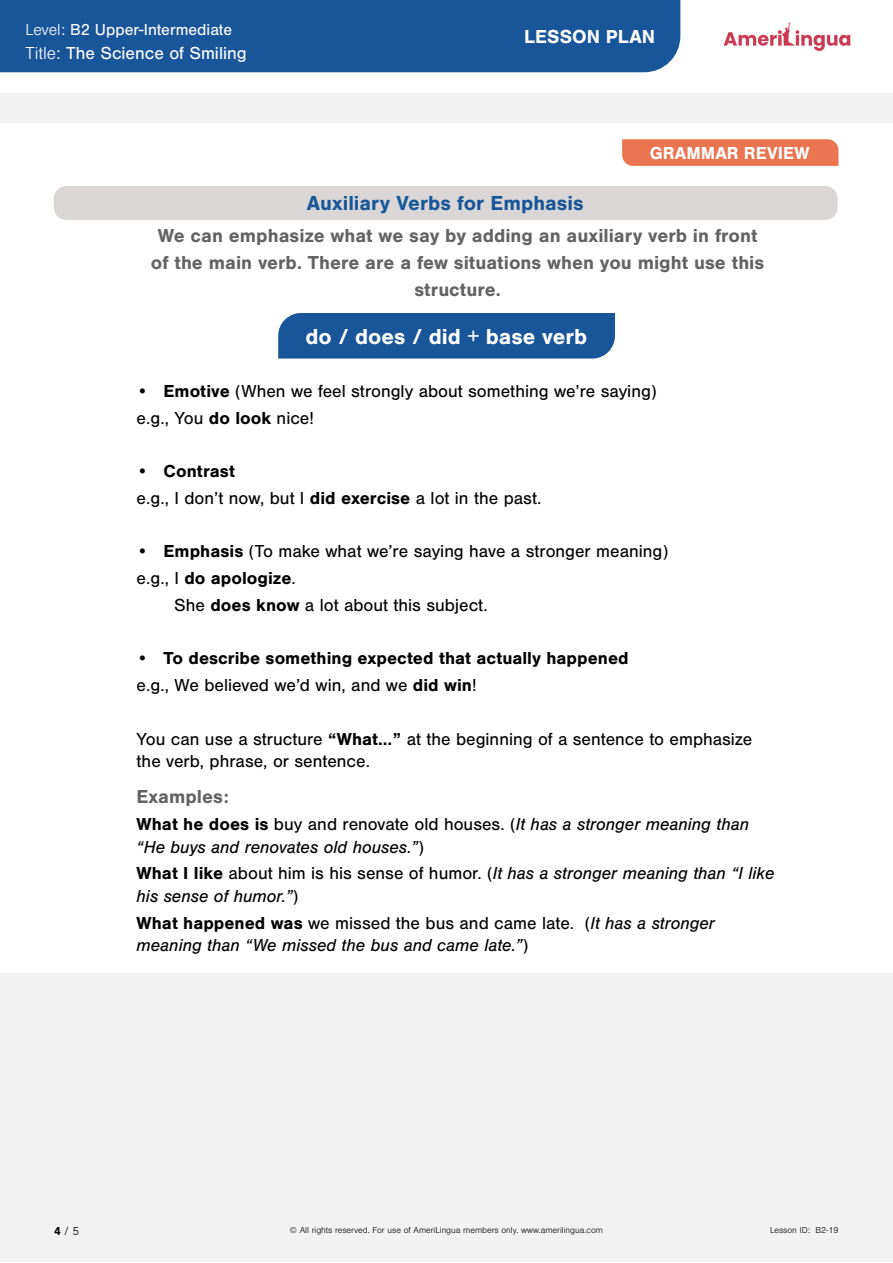
<style>
.page{position:relative;width:893px;height:1263px;background:#fff}
.page>*{position:absolute;margin:0;border:0;box-sizing:border-box;transform-origin:0 0}
.t1{font:700 22.5px "Nimbus San";color:#fff}
.t2{font:700 21px "Nimbus San";color:#195699}
.t3{font:700 19.5px/27px "Nimbus San";color:#646363;text-align:center}
.t4{font:700 19.5px "Nimbus San";color:#fff}
.t5{font:18px/26.7px "Nimbus San";color:#000}
.t6{font:italic 18px/22.5px "Nimbus San";color:#000}
.t7{font:700 18px/26.7px "Nimbus San";color:#000}
.t8{font:18px "Nimbus San";color:#fff}
.t9{font:700 18px "Nimbus San";letter-spacing:.005em;color:#fff}
.t10{font:16.5px "Nimbus San";color:#fff}
.t11{font:300 12px "Nimbus San";color:#000}
.t12{font:300 9px "Nimbus San";color:#000}
.s1{font-weight:300}
.s2{font-weight:700}
.s3{font-weight:400}
.s4{font-weight:700;font-style:normal}
.s5{font-style:normal}
</style>
<div class="page">
<div style="left:0;top:94px;width:893px;height:1168px;background:#f2f2f2"></div>
<div style="left:0;top:0;width:680px;height:72px;background:#195699"></div>
<img style="left:723px;top:22px;width:128px;height:29px">
<div style="left:0;top:123px;width:893px;height:849px;background:#fff"></div>
<svg style="left:622px;top:139px;width:216px;height:27px;background:#ea7853"></svg>
<div style="left:54px;top:186px;width:784px;height:34px;background:#dad6d5;border-radius:13px"></div>
<div style="left:278px;top:313px;width:337px;height:46px;background:#195699"></div>
<p class="t10" style="left:26px;top:20px;width:208px"><span class="s1">Level:</span> B2 Upper-Intermediate</p>
<p class="t4" style="left:524px;top:26px;width:132px">LESSON PLAN</p>
<p class="t8" style="left:26px;top:43px;width:223px"><span class="s1">Title:</span> The Science of Smiling</p>
<p class="t2" style="left:307px;top:191px;width:278px">Auxiliary Verbs for Emphasis</p>
<p class="t9" style="left:650px;top:143px;width:161px">GRAMMAR REVIEW</p>
<p class="t3" style="left:151px;top:222px;width:615px">We can emphasize what we say by adding an auxiliary verb in front of the main verb. There are a few situations when you might use this structure.</p>
<p class="t1" style="left:306px;top:324px;width:283px">do / does / did + base verb</p>
<p class="t5" style="left:137px;top:378px;width:522px"><span class="s2">• Emotive</span> (When we feel strongly about something we’re saying) e.g., You <span class="s2">do look</span> nice!</p>
<p class="t5" style="left:137px;top:458px;width:406px"><span class="s2">• Contrast<br></span>e.g., I don’t now, but I <span class="s2">did exercise</span> a lot in the past.</p>
<p class="t5" style="left:137px;top:538px;width:533px"><span class="s2">• Emphasis</span> (To make what we’re saying have a stronger meaning)</p>
<p class="t7" style="left:137px;top:565px;width:161px"><span class="s3">e.g., I</span> do apologize<span class="s3">.</span></p>
<p class="t5" style="left:174px;top:592px;width:315px">She <span class="s2">does know</span> a lot about this subject.</p>
<p class="t7" style="left:137px;top:645px;width:494px">• To describe something expected that actually happened <span class="s3">e.g., We believed we’d win, and we</span> did win<span class="s3">!</span></p>
<p class="t5" style="left:137px;top:728px;width:617px;line-height:22.5px">You can use a structure <span class="s2">“What…”</span> at the beginning of a sentence to emphasize the verb, phrase, or sentence.</p>
<p class="t3" style="left:137px;top:783px;width:94px">Examples:</p>
<p class="t6" style="left:137px;top:813px;width:614px"><span class="s4">What he does is</span> <span class="s5">buy and renovate old houses. (</span>It has a stronger meaning than “He buys and renovates old houses.”<span class="s5">)</span></p>
<p class="t6" style="left:137px;top:862px;width:639px"><span class="s4">What I like</span> <span class="s5">about him is his sense of humor. (</span>It has a stronger meaning than “I like his sense of humor.”<span class="s5">)</span></p>
<p class="t6" style="left:137px;top:911px;width:580px"><span class="s4">What happened was</span> <span class="s5">we missed the bus and came late. (</span>It has a stronger meaning than “We missed the bus and came late.”<span class="s5">)</span></p>
<p class="t11" style="left:54px;top:1225px;width:27px"><span class="s2">4</span> / 5</p>
<p class="t12" style="left:290px;top:1225px;width:315px">© All rights reserved. For use of AmeriLingua members only. www.amerilingua.com</p>
<p class="t12" style="left:770px;top:1225px;width:70px">Lesson ID: B2-19</p>
</div>
